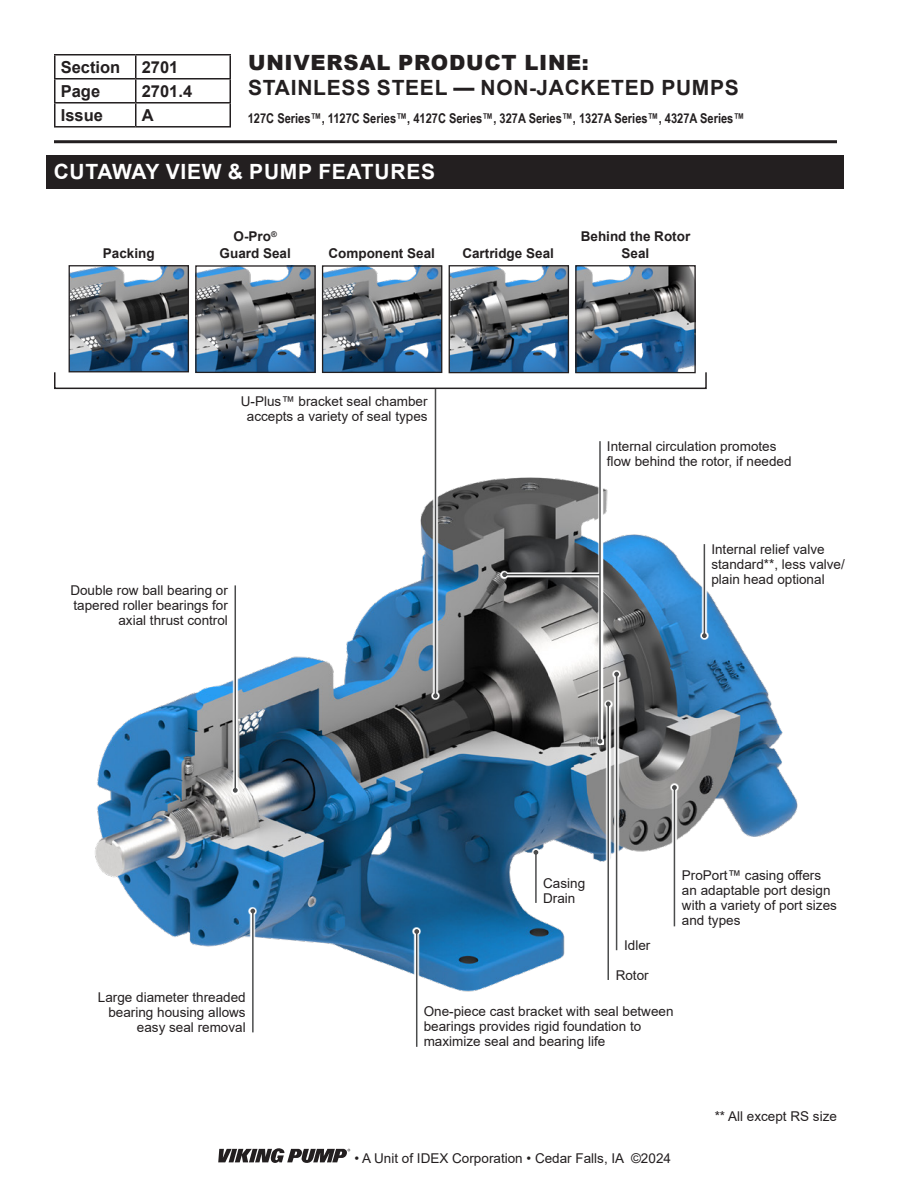
<style>
.page{position:relative;width:918px;height:1188px;background:#fff}
.page>*{position:absolute;margin:0;border:0;box-sizing:border-box;transform-origin:0 0}
.t1{font:700 21px "Arial";letter-spacing:.035em;color:#231f20}
.BLACK_BAR_Caps_Headers_-_Left{font:700 21px "Arial";letter-spacing:.035em;color:#fff}
.t2{font:900 21px "Arial";letter-spacing:.035em;color:#231f20}
.t3{font:700 16.5px "Arial";color:#231f20}
.Callouts_-_Left{font:13.5px/15px "Arial";color:#231f20}
.Callouts_-_Right{font:13.5px/15px "Arial";color:#231f20;text-align:right}
.t4{font:700 13.5px "Arial Narrow";color:#231f20}
.Image_Description_-_Bold_Center{font:700 13.5px "Arial";color:#231f20}
</style>
<div class="page">
<img style="left:451px;top:267px;width:116px;height:104px">
<div style="left:449px;top:265px;width:120px;height:108px;border:1px solid #231f20"></div>
<img style="left:577px;top:267px;width:117px;height:104px">
<div style="left:575px;top:265px;width:121px;height:108px;border:1px solid #231f20"></div>
<img style="left:197px;top:267px;width:117px;height:104px">
<div style="left:195px;top:265px;width:121px;height:108px;border:1px solid #231f20"></div>
<img style="left:324px;top:267px;width:116px;height:104px">
<div style="left:322px;top:265px;width:120px;height:108px;border:1px solid #231f20"></div>
<img style="left:71px;top:267px;width:116px;height:103px">
<div style="left:69px;top:265px;width:120px;height:107px;border:1px solid #231f20"></div>
<img style="left:87px;top:389px;width:711px;height:603px">
<div style="left:47px;top:155px;width:797px;height:33px;background:#231f20"></div>
<svg style="left:500px;top:439px;width:104px;height:306px"></svg>
<hr style="left:599px;top:441px;width:2px;height:300px;background:#4b4c4d">
<svg style="left:598px;top:739px;width:4px;height:5px"></svg>
<hr style="left:505px;top:574px;width:95px;height:1px;background:#4b4c4d">
<svg style="left:502px;top:572px;width:5px;height:5px"></svg>
<svg style="left:700px;top:542px;width:9px;height:98px"></svg>
<hr style="left:704px;top:544px;width:1px;height:92px;background:#4b4c4d">
<svg style="left:702px;top:633px;width:5px;height:5px"></svg>
<svg style="left:431px;top:389px;width:9px;height:311px"></svg>
<hr style="left:435px;top:389px;width:1px;height:307px;background:#4b4c4d">
<svg style="left:433px;top:693px;width:5px;height:5px"></svg>
<svg style="left:231px;top:584px;width:8px;height:210px"></svg>
<hr style="left:235px;top:585px;width:1px;height:205px;background:#4b4c4d">
<svg style="left:233px;top:788px;width:5px;height:5px"></svg>
<svg style="left:413px;top:927px;width:8px;height:120px"></svg>
<hr style="left:416px;top:931px;width:1px;height:116px;background:#4b4c4d">
<svg style="left:414px;top:929px;width:5px;height:5px"></svg>
<div style="left:532px;top:848px;width:8px;height:57px;background:#fff"></div>
<hr style="left:535px;top:852px;width:2px;height:51px;background:#4b4c4d">
<svg style="left:534px;top:850px;width:4px;height:5px"></svg>
<svg style="left:670px;top:783px;width:9px;height:145px"></svg>
<hr style="left:674px;top:788px;width:1px;height:138px;background:#4b4c4d">
<svg style="left:672px;top:785px;width:5px;height:5px"></svg>
<svg style="left:612px;top:670px;width:9px;height:282px"></svg>
<hr style="left:616px;top:674px;width:1px;height:276px;background:#4b4c4d">
<svg style="left:614px;top:672px;width:5px;height:5px"></svg>
<svg style="left:604px;top:700px;width:8px;height:282px"></svg>
<hr style="left:607px;top:704px;width:2px;height:276px;background:#4b4c4d">
<svg style="left:606px;top:702px;width:5px;height:4px"></svg>
<svg style="left:249px;top:907px;width:8px;height:126px"></svg>
<hr style="left:252px;top:911px;width:2px;height:121px;background:#4b4c4d">
<svg style="left:250px;top:909px;width:5px;height:4px"></svg>
<div style="left:54px;top:372px;width:653px;height:17px;border:2px solid #231f20"></div>
<hr style="left:54px;top:54px;width:82px;height:2px;background:#231f20">
<hr style="left:54px;top:56px;width:2px;height:22px;background:#231f20">
<hr style="left:136px;top:54px;width:95px;height:2px;background:#231f20">
<hr style="left:54px;top:78px;width:82px;height:2px;background:#231f20">
<hr style="left:54px;top:80px;width:2px;height:22px;background:#231f20">
<hr style="left:54px;top:102px;width:82px;height:2px;background:#231f20">
<hr style="left:54px;top:104px;width:2px;height:22px;background:#231f20">
<svg style="left:55px;top:55px;width:176px;height:71px"></svg>
<hr style="left:54px;top:126px;width:82px;height:2px;background:#231f20">
<hr style="left:136px;top:126px;width:95px;height:2px;background:#231f20">
<hr style="left:54px;top:140px;width:783px;height:3px;background:#231f20">
<svg style="left:218px;top:1148px;width:132px;height:15px"></svg>
<h1 class="t2" style="left:248px;top:47px;width:342px">UNIVERSAL PRODUCT LINE:</h1>
<h1 class="t1" style="left:248px;top:73px;width:492px">STAINLESS STEEL — NON-JACKETED PUMPS</h1>
<p class="t3" style="left:61px;top:55px;width:61px">Section</p>
<p class="t3" style="left:142px;top:55px;width:38px">2701</p>
<p class="t3" style="left:61px;top:79px;width:41px">Page</p>
<p class="t3" style="left:142px;top:79px;width:52px">2701.4</p>
<p class="t3" style="left:61px;top:103px;width:44px">Issue</p>
<p class="t3" style="left:142px;top:103px;width:13px">A</p>
<p class="t4" style="left:248px;top:108px;width:498px">127C Series™, 1127C Series™, 4127C Series™, 327A Series™, 1327A Series™, 4327A Series™</p>
<p class="BLACK_BAR_Caps_Headers_-_Left" style="left:54px;top:157px;width:383px">CUTAWAY VIEW &amp; PUMP FEATURES</p>
<p class="Image_Description_-_Bold_Center" style="left:234px;top:227px;width:45px">O-Pro<sup>®</sup></p>
<p class="Image_Description_-_Bold_Center" style="left:581px;top:227px;width:111px">Behind the Rotor</p>
<p class="Image_Description_-_Bold_Center" style="left:103px;top:243px;width:53px">Packing</p>
<p class="Image_Description_-_Bold_Center" style="left:220px;top:243px;width:73px">Guard Seal</p>
<p class="Image_Description_-_Bold_Center" style="left:328px;top:243px;width:108px">Component Seal</p>
<p class="Image_Description_-_Bold_Center" style="left:622px;top:243px;width:29px">Seal</p>
<p class="Image_Description_-_Bold_Center" style="left:462px;top:243px;width:93px">Cartridge Seal</p>
<p class="Callouts_-_Right" style="left:241px;top:394px;width:188px;text-align:center">U-Plus™ bracket seal chamber accepts a variety of seal types</p>
<p class="Callouts_-_Right" style="left:70px;top:583px;width:159px">Double row ball bearing or tapered roller bearings for axial thrust control</p>
<p class="Callouts_-_Left" style="left:607px;top:439px;width:186px">Internal circulation promotes flow behind the rotor, if needed</p>
<p class="Callouts_-_Left" style="left:711px;top:542px;width:135px">Internal relief valve standard**, less valve/ plain head optional</p>
<p class="Callouts_-_Left" style="left:543px;top:876px;width:44px">Casing<br>Drain</p>
<p class="Callouts_-_Left" style="left:624px;top:938px;width:28px">Idler</p>
<p class="Callouts_-_Left" style="left:616px;top:968px;width:35px">Rotor</p>
<p class="Callouts_-_Left" style="left:682px;top:868px;width:157px">ProPort™ casing offers an adaptable port design with a variety of port sizes and types</p>
<p class="Callouts_-_Right" style="left:98px;top:990px;width:149px">Large diameter threaded bearing housing allows easy seal removal</p>
<p class="Callouts_-_Left" style="left:424px;top:1004px;width:251px">One-piece cast bracket with seal between bearings provides rigid foundation to maximize seal and bearing life</p>
<p class="Callouts_-_Left" style="left:354px;top:1150px;width:318px">• A Unit of IDEX Corporation • Cedar Falls, IA ©2024</p>
<p class="Callouts_-_Left" style="left:715px;top:1109px;width:124px">** All except RS size</p>
</div>
